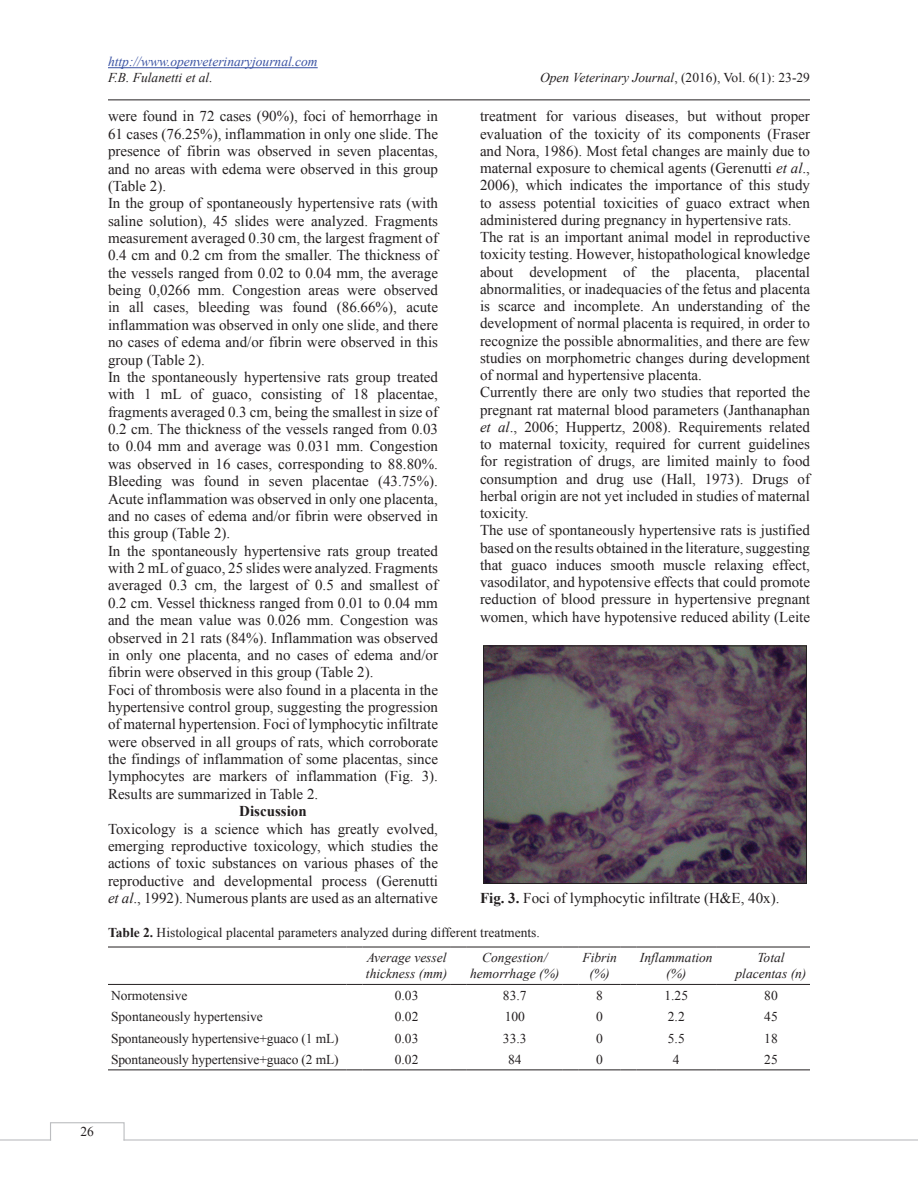
<style>
.page{position:relative;width:918px;height:1188px;background:#fff}
.page>*{position:absolute;margin:0;border:0;box-sizing:border-box;transform-origin:0 0}
.TX{font:15px/17.4px "Times New Roman";color:#231f20;text-align:justify}
.REF{font:15px "Times New Roman";color:#231f20}
.t1{font:700 15px "Times New Roman";color:#231f20}
.TT{font:13.5px "Times New Roman";color:#231f20}
.TB{font:13.5px "Times New Roman";color:#231f20}
.TCH{font:italic 13.5px/15.6px "Times New Roman";color:#231f20;text-align:center}
.TBL{font:13.5px "Times New Roman";letter-spacing:-.01em;color:#231f20}
.t2{font:italic 13.5px "Times New Roman";color:#3a53a3}
.s1{font-style:italic}
.s2{font-weight:700}
</style>
<div class="page">
<hr style="left:108px;top:67px;width:210px;height:1px;background:#3a53a3">
<hr style="left:108px;top:100px;width:702px;height:1px;background:#231f20">
<hr style="left:124px;top:1139px;width:794px;height:2px;background:#bcbdc0">
<svg style="left:50px;top:1122px;width:75px;height:19px"></svg>
<hr style="left:0;top:1139px;width:51px;height:2px;background:#bcbdc0">
<hr style="left:108px;top:1070px;width:238px;height:1px;background:#231f20">
<svg style="left:346px;top:1070px;width:16px;height:1px"></svg>
<hr style="left:362px;top:1070px;width:89px;height:1px;background:#231f20">
<svg style="left:451px;top:1070px;width:16px;height:1px"></svg>
<hr style="left:467px;top:1070px;width:96px;height:1px;background:#231f20">
<svg style="left:563px;top:1070px;width:16px;height:1px"></svg>
<hr style="left:579px;top:1070px;width:42px;height:1px;background:#231f20">
<svg style="left:621px;top:1070px;width:16px;height:1px"></svg>
<hr style="left:637px;top:1070px;width:79px;height:1px;background:#231f20">
<svg style="left:716px;top:1070px;width:16px;height:1px"></svg>
<hr style="left:732px;top:1070px;width:78px;height:1px;background:#231f20">
<hr style="left:108px;top:947px;width:238px;height:1px;background:#231f20">
<svg style="left:346px;top:947px;width:16px;height:1px"></svg>
<hr style="left:362px;top:947px;width:89px;height:1px;background:#231f20">
<svg style="left:451px;top:947px;width:16px;height:1px"></svg>
<hr style="left:467px;top:947px;width:96px;height:1px;background:#231f20">
<svg style="left:563px;top:947px;width:16px;height:1px"></svg>
<hr style="left:579px;top:947px;width:42px;height:1px;background:#231f20">
<svg style="left:621px;top:947px;width:16px;height:1px"></svg>
<hr style="left:637px;top:947px;width:79px;height:1px;background:#231f20">
<svg style="left:716px;top:947px;width:16px;height:1px"></svg>
<hr style="left:732px;top:947px;width:78px;height:1px;background:#231f20">
<hr style="left:108px;top:984px;width:238px;height:1px;background:#231f20">
<svg style="left:346px;top:984px;width:16px;height:1px"></svg>
<hr style="left:362px;top:984px;width:89px;height:1px;background:#231f20">
<svg style="left:451px;top:984px;width:16px;height:1px"></svg>
<hr style="left:467px;top:984px;width:96px;height:1px;background:#231f20">
<svg style="left:563px;top:984px;width:16px;height:1px"></svg>
<hr style="left:579px;top:984px;width:42px;height:1px;background:#231f20">
<svg style="left:621px;top:984px;width:16px;height:1px"></svg>
<hr style="left:637px;top:984px;width:79px;height:1px;background:#231f20">
<svg style="left:716px;top:984px;width:16px;height:1px"></svg>
<hr style="left:732px;top:984px;width:78px;height:1px;background:#231f20">
<img style="left:485px;top:648px;width:320px;height:234px">
<div style="left:483px;top:646px;width:324px;height:238px;border:1px solid #231f20"></div>
<p class="t2" style="left:108px;top:52px;width:211px">http://www.openveterinaryjournal.com</p>
<p class="TCH" style="left:108px;top:69px;width:106px">F.B. Fulanetti et al.</p>
<p class="TT" style="left:540px;top:68px;width:271px"><span class="s1">Open Veterinary Journal</span>, (2016), Vol. 6(1): 23-29</p>
<p class="TX" style="left:108px;top:107px;width:332px">were found in 72 cases (90%), foci of hemorrhage in 61 cases (76.25%), inflammation in only one slide. The presence of fibrin was observed in seven placentas, and no areas with edema were observed in this group (Table 2).</p>
<p class="TX" style="left:108px;top:194px;width:332px">In the group of spontaneously hypertensive rats (with saline solution), 45 slides were analyzed. Fragments measurement averaged 0.30 cm, the largest fragment of 0.4 cm and 0.2 cm from the smaller. The thickness of the vessels ranged from 0.02 to 0.04 mm, the average being 0,0266 mm. Congestion areas were observed in all cases, bleeding was found (86.66%), acute inflammation was observed in only one slide, and there no cases of edema and/or fibrin were observed in this group (Table 2).</p>
<p class="TX" style="left:108px;top:368px;width:332px">In the spontaneously hypertensive rats group treated with 1 mL of guaco, consisting of 18 placentae, fragments averaged 0.3 cm, being the smallest in size of 0.2 cm. The thickness of the vessels ranged from 0.03 to 0.04 mm and average was 0.031 mm. Congestion was observed in 16 cases, corresponding to 88.80%.<br>Bleeding was found in seven placentae (43.75%).<br>Acute inflammation was observed in only one placenta, and no cases of edema and/or fibrin were observed in this group (Table 2).</p>
<p class="TX" style="left:108px;top:541px;width:332px">In the spontaneously hypertensive rats group treated with 2 mL of guaco, 25 slides were analyzed. Fragments averaged 0.3 cm, the largest of 0.5 and smallest of 0.2 cm. Vessel thickness ranged from 0.01 to 0.04 mm and the mean value was 0.026 mm. Congestion was observed in 21 rats (84%). Inflammation was observed in only one placenta, and no cases of edema and/or fibrin were observed in this group (Table 2).</p>
<p class="TX" style="left:108px;top:680px;width:332px">Foci of thrombosis were also found in a placenta in the hypertensive control group, suggesting the progression of maternal hypertension. Foci of lymphocytic infiltrate were observed in all groups of rats, which corroborate the findings of inflammation of some placentas, since lymphocytes are markers of inflammation (Fig. 3).<br>Results are summarized in Table 2.</p>
<h1 class="t1" style="left:239px;top:800px;width:69px">Discussion</h1>
<p class="TX" style="left:108px;top:819px;width:332px">Toxicology is a science which has greatly evolved, emerging reproductive toxicology, which studies the actions of toxic substances on various phases of the reproductive and developmental process (Gerenutti <span class="s1">et al</span>., 1992). Numerous plants are used as an alternative</p>
<p class="TX" style="left:480px;top:107px;width:332px">treatment for various diseases, but without proper evaluation of the toxicity of its components (Fraser and Nora, 1986). Most fetal changes are mainly due to maternal exposure to chemical agents (Gerenutti <span class="s1">et al</span>., 2006), which indicates the importance of this study to assess potential toxicities of guaco extract when administered during pregnancy in hypertensive rats.</p>
<p class="TX" style="left:480px;top:228px;width:332px">The rat is an important animal model in reproductive toxicity testing. However, histopathological knowledge about development of the placenta, placental abnormalities, or inadequacies of the fetus and placenta is scarce and incomplete. An understanding of the development of normal placenta is required, in order to recognize the possible abnormalities, and there are few studies on morphometric changes during development of normal and hypertensive placenta.</p>
<p class="TX" style="left:480px;top:383px;width:332px">Currently there are only two studies that reported the pregnant rat maternal blood parameters (Janthanaphan <span class="s1">et al</span>., 2006; Huppertz, 2008). Requirements related to maternal toxicity, required for current guidelines for registration of drugs, are limited mainly to food consumption and drug use (Hall, 1973). Drugs of herbal origin are not yet included in studies of maternal toxicity.</p>
<p class="TX" style="left:480px;top:521px;width:332px">The use of spontaneously hypertensive rats is justified based on the results obtained in the literature, suggesting that guaco induces smooth muscle relaxing effect, vasodilator, and hypotensive effects that could promote reduction of blood pressure in hypertensive pregnant women, which have hypotensive reduced ability (Leite</p>
<p class="REF" style="left:480px;top:887px;width:301px"><span class="s2">Fig. 3.</span> Foci of lymphocytic infiltrate (H&amp;E, 40x).</p>
<p class="TT" style="left:108px;top:922px;width:433px"><span class="s2">Table 2.</span> Histological placental parameters analyzed during different treatments.</p>
<p class="TCH" style="left:366px;top:950px;width:83px;text-align:left">Average vessel thickness (mm)</p>
<p class="TCH" style="left:470px;top:950px;width:91px">Congestion/ hemorrhage (%)</p>
<p class="TCH" style="left:582px;top:950px;width:36px">Fibrin (%)</p>
<p class="TCH" style="left:640px;top:950px;width:74px">Inflammation (%)</p>
<p class="TCH" style="left:736px;top:950px;width:72px">Total placentas (n)</p>
<p class="TB" style="left:111px;top:986px;width:78px">Normotensive</p>
<p class="TB" style="left:395px;top:986px;width:25px">0.03</p>
<p class="TB" style="left:503px;top:986px;width:25px">83.7</p>
<p class="TB" style="left:596px;top:986px;width:8px">8</p>
<p class="TB" style="left:665px;top:986px;width:25px">1.25</p>
<p class="TB" style="left:764px;top:986px;width:15px">80</p>
<p class="TB" style="left:111px;top:1007px;width:153px">Spontaneously hypertensive</p>
<p class="TB" style="left:395px;top:1007px;width:25px">0.02</p>
<p class="TB" style="left:505px;top:1007px;width:22px">100</p>
<p class="TB" style="left:596px;top:1007px;width:8px">0</p>
<p class="TB" style="left:668px;top:1007px;width:18px">2.2</p>
<p class="TB" style="left:764px;top:1007px;width:15px">45</p>
<p class="TB" style="left:111px;top:1028px;width:229px">Spontaneously hypertensive+guaco (1 mL)</p>
<p class="TB" style="left:395px;top:1028px;width:25px">0.03</p>
<p class="TB" style="left:503px;top:1028px;width:25px">33.3</p>
<p class="TB" style="left:596px;top:1028px;width:8px">0</p>
<p class="TB" style="left:668px;top:1028px;width:18px">5.5</p>
<p class="TB" style="left:764px;top:1028px;width:15px">18</p>
<p class="TBL" style="left:111px;top:1050px;width:229px">Spontaneously hypertensive+guaco (2 mL)</p>
<p class="TBL" style="left:395px;top:1050px;width:25px">0.02</p>
<p class="TBL" style="left:508px;top:1050px;width:15px">84</p>
<p class="TBL" style="left:596px;top:1050px;width:8px">0</p>
<p class="TBL" style="left:673px;top:1050px;width:8px">4</p>
<p class="TBL" style="left:764px;top:1050px;width:15px">25</p>
<p class="TT" style="left:81px;top:1122px;width:15px">26</p>
</div>
